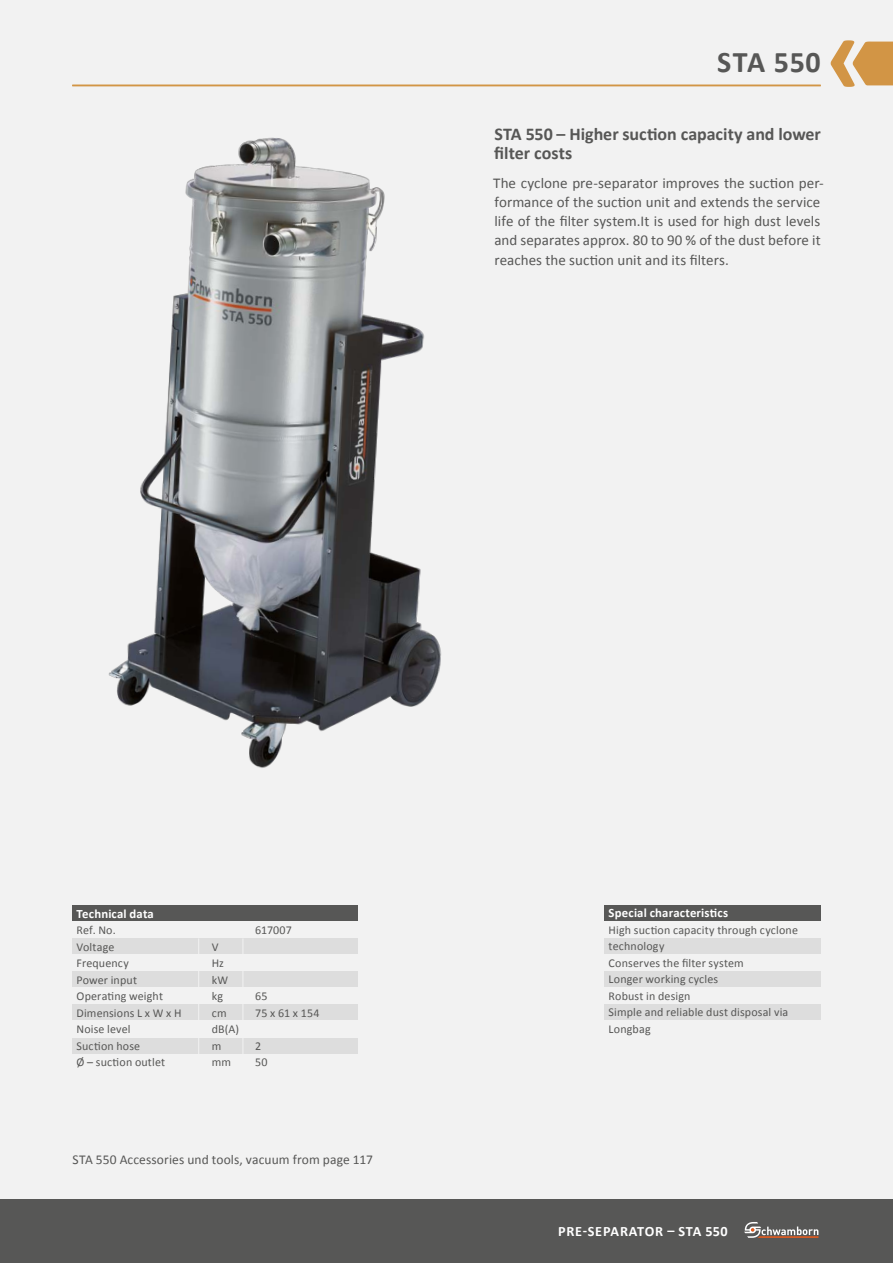
<style>
.page{position:relative;width:893px;height:1263px;background:#fff}
.page>*{position:absolute;margin:0;border:0;box-sizing:border-box;transform-origin:0 0}
.t1{font:700 30px "Calibri";letter-spacing:.02em;color:#575756}
.t2{font:700 18px/19.2px "Calibri";color:#575756}
.t3{font:15px/19.2px "Calibri";letter-spacing:.005em;color:#575756}
.t4{font:700 14.25px "Calibri";letter-spacing:.055em;color:#fff}
.t5{font:13.5px "Calibri";letter-spacing:.01em;color:#575756}
.t6{font:700 12.75px "Calibri";letter-spacing:.01em;color:#fff}
.t7{font:12px/16.5px "Calibri";letter-spacing:.01em;color:#575756}
</style>
<div class="page">
<div style="left:0;top:0;width:893px;height:1199px;background:#f2f2f2"></div>
<div style="left:0;top:1199px;width:893px;height:64px;background:#575756"></div>
<svg style="left:744px;top:1222px;width:74px;height:16px"></svg>
<div style="left:604px;top:905px;width:217px;height:16px;background:#575756"></div>
<div style="left:604px;top:938px;width:217px;height:16px;background:#ddd"></div>
<div style="left:604px;top:971px;width:217px;height:16px;background:#ddd"></div>
<div style="left:604px;top:1004px;width:217px;height:16px;background:#ddd"></div>
<div style="left:72px;top:905px;width:286px;height:16px;background:#575756"></div>
<div style="left:72px;top:938px;width:286px;height:16px;background:#ddd"></div>
<div style="left:72px;top:971px;width:286px;height:16px;background:#ddd"></div>
<div style="left:72px;top:1004px;width:286px;height:16px;background:#ddd"></div>
<div style="left:72px;top:1038px;width:286px;height:16px;background:#ddd"></div>
<hr style="left:243px;top:938px;width:1px;height:180px;background:#f2f2f2">
<hr style="left:198px;top:938px;width:1px;height:180px;background:#f2f2f2">
<img style="left:108px;top:137px;width:333px;height:631px">
<svg style="left:831px;top:40px;width:62px;height:47px"></svg>
<hr style="left:72px;top:85px;width:749px;height:1px;background:#d29545">
<h1 class="t1" style="left:717px;top:43px;width:105px">STA 550</h1>
<h2 class="t2" style="left:494px;top:125px;width:328px">STA 550 – Higher suction capacity and lower filter costs</h2>
<p class="t3" style="left:493px;top:173px;width:332px">The cyclone pre-separator improves the suction per&shy;formance of the suction unit and extends the service life of the filter system.It is used for high dust levels and separates approx. 80 to 90 % of the dust before it reaches the suction unit and its filters.</p>
<p class="t6" style="left:77px;top:905px;width:79px">Technical data</p>
<p class="t7" style="left:77px;top:922px;width:41px">Ref. No.</p>
<p class="t7" style="left:255px;top:922px;width:38px">617007</p>
<p class="t7" style="left:77px;top:938px;width:39px">Voltage</p>
<p class="t7" style="left:212px;top:938px;width:8px">V</p>
<p class="t7" style="left:77px;top:955px;width:54px">Frequency</p>
<p class="t7" style="left:212px;top:955px;width:14px">Hz</p>
<p class="t7" style="left:77px;top:971px;width:62px">Power input</p>
<p class="t7" style="left:212px;top:971px;width:18px">kW</p>
<p class="t7" style="left:77px;top:988px;width:88px">Operating weight</p>
<p class="t7" style="left:212px;top:988px;width:13px">kg</p>
<p class="t7" style="left:255px;top:988px;width:14px">65</p>
<p class="t7" style="left:77px;top:1004px;width:107px">Dimensions L x W x H</p>
<p class="t7" style="left:212px;top:1004px;width:16px">cm</p>
<p class="t7" style="left:255px;top:1004px;width:66px">75 x 61 x 154</p>
<p class="t7" style="left:77px;top:1021px;width:56px">Noise level</p>
<p class="t7" style="left:212px;top:1021px;width:29px">dB(A)</p>
<p class="t7" style="left:77px;top:1037px;width:65px">Suction hose</p>
<p class="t7" style="left:212px;top:1037px;width:11px">m</p>
<p class="t7" style="left:255px;top:1037px;width:8px">2</p>
<p class="t7" style="left:77px;top:1054px;width:90px">Ø – suction outlet</p>
<p class="t7" style="left:212px;top:1054px;width:21px">mm</p>
<p class="t7" style="left:255px;top:1054px;width:14px">50</p>
<p class="t5" style="left:73px;top:1150px;width:302px">STA 550 Accessories und tools, vacuum from page 117</p>
<p class="t6" style="left:609px;top:905px;width:121px">Special characteristics</p>
<p class="t7" style="left:609px;top:921px;width:191px">High suction capacity through cyclone technology<br>Conserves the filter system<br>Longer working cycles<br>Robust in design<br>Simple and reliable dust disposal via<br>Longbag</p>
<p class="t4" style="left:558px;top:1222px;width:171px">PRE-SEPARATOR – STA 550</p>
</div>
